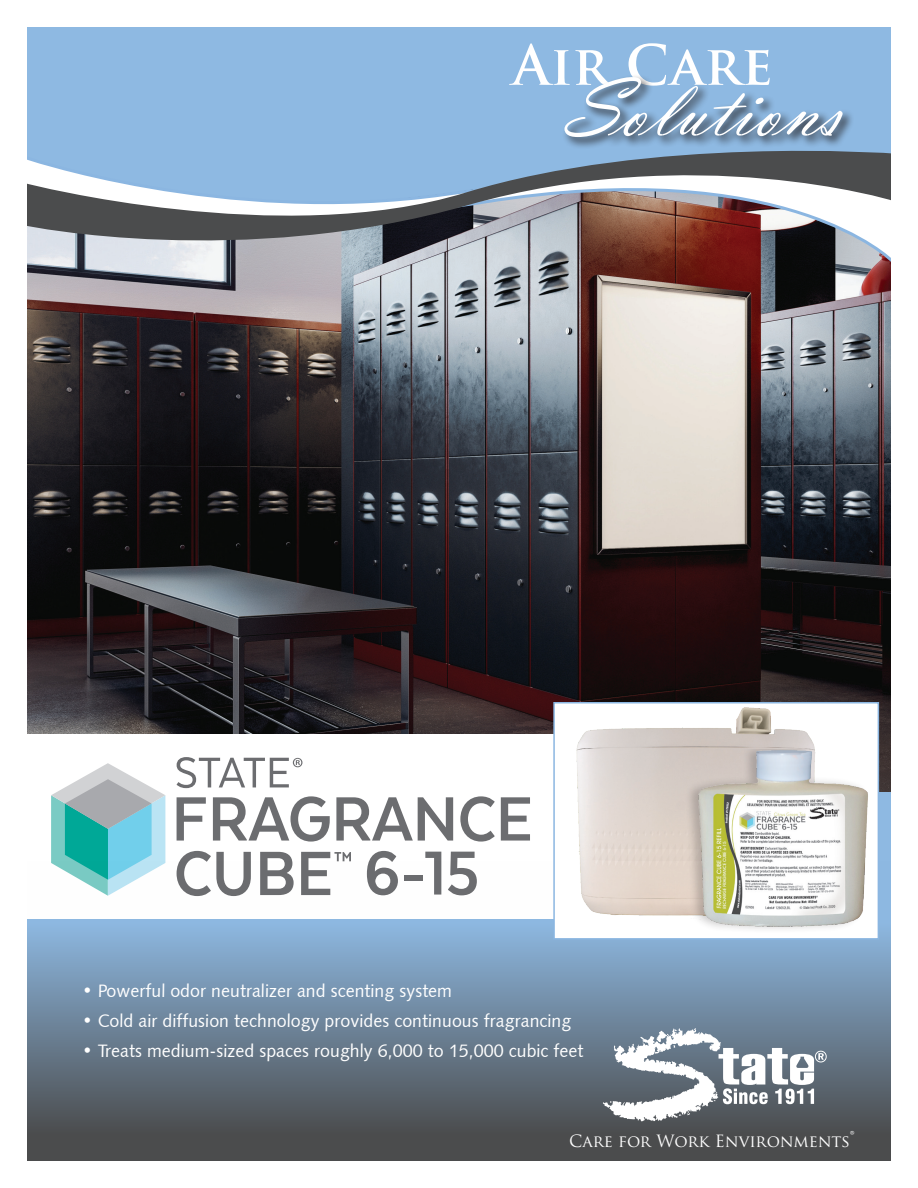
<style>
.page{position:relative;width:918px;height:1188px;background:#fff}
.page>*{position:absolute;margin:0;border:0;box-sizing:border-box;transform-origin:0 0}
.t1{font:85.5px "Vladimir Scr D";color:#fff}
.t2{font:700 71.55px "Texta Narrow";color:#6c6d70}
.t3{font:700 54px "Trajan Pro";color:#fff}
.t4{font:18px "Humanist 531 BT Roman A";color:#fff}
.t5{font:16.5px "Trajan Pro";color:#fff}
.s1{font-size:21px}
</style>
<div class="page">
<img style="left:27px;top:270px;width:864px;height:521px">
<div style="left:27px;top:734px;width:527px;height:185px;background:#fff"></div>
<svg style="left:51px;top:763px;width:114px;height:99px"></svg>
<svg style="left:177px;top:797px;width:29px;height:44px"></svg>
<svg style="left:213px;top:796px;width:117px;height:46px"></svg>
<svg style="left:336px;top:797px;width:117px;height:44px"></svg>
<svg style="left:460px;top:796px;width:35px;height:46px"></svg>
<svg style="left:501px;top:797px;width:29px;height:44px"></svg>
<svg style="left:179px;top:851px;width:72px;height:11px"></svg>
<svg style="left:260px;top:852px;width:33px;height:10px"></svg>
<svg style="left:301px;top:852px;width:50px;height:10px"></svg>
<svg style="left:177px;top:757px;width:125px;height:31px"></svg>
<svg style="left:27px;top:862px;width:864px;height:299px;background:#7b8d9d"></svg>
<div style="left:554px;top:703px;width:324px;height:236px;background:#fff"></div>
<img style="left:576px;top:707px;width:239px;height:209px">
<div style="left:553px;top:702px;width:326px;height:238px;border:2px solid #8bb6e1"></div>
<div style="left:684px;top:749px;width:185px;height:185px;background:#231f20;opacity:.23"></div>
<img style="left:691px;top:749px;width:178px;height:185px">
<div style="left:27px;top:27px;width:864px;height:109px;background:#8eb9e2"></div>
<svg style="left:27px;top:136px;width:864px;height:134px;background:#9196a3"></svg>
<div style="left:562px;top:74px;width:293px;height:76px;background:#231f20;opacity:.75"></div>
<svg style="left:603px;top:1028px;width:224px;height:93px"></svg>
<p class="t3" style="left:513px;top:32px;width:262px">Air Care</p>
<p class="t1" style="left:564px;top:59px;width:279px">Solutions</p>
<p class="t2" style="left:364px;top:836px;width:117px">6-15</p>
<p class="t4" style="left:82px;top:980px;width:372px">• Powerful odor neutralizer and scenting system</p>
<p class="t4" style="left:82px;top:1010px;width:491px">• Cold air diffusion technology provides continuous fragrancing</p>
<p class="t4" style="left:82px;top:1040px;width:503px">• Treats medium-sized spaces roughly 6,000 to 15,000 cubic feet</p>
<p class="t5" style="left:569px;top:1130px;width:287px">Care for Work Environments<span class="s1">®</span></p>
</div>
